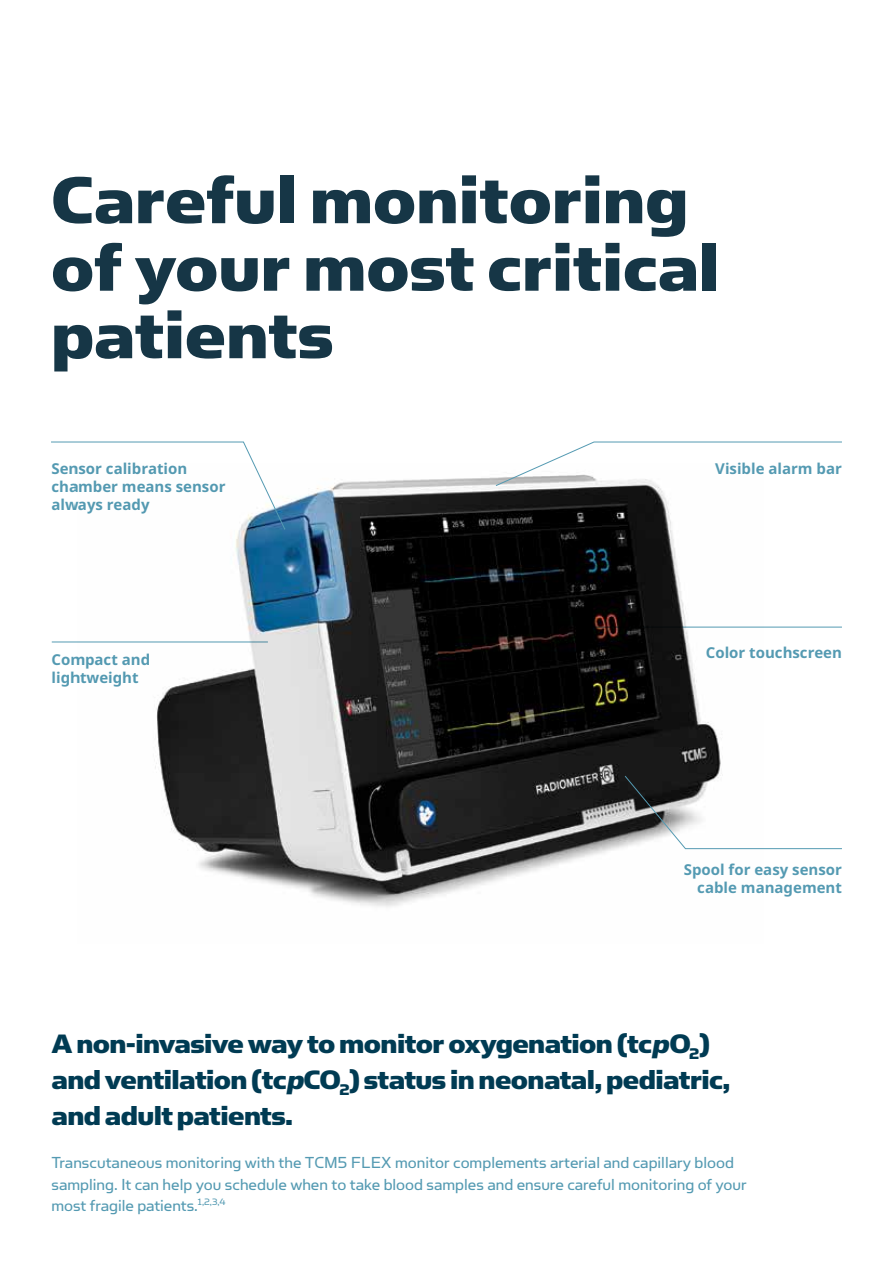
<style>
.page{position:relative;width:893px;height:1263px;background:#fff}
.page>*{position:absolute;margin:0;border:0;box-sizing:border-box;transform-origin:0 0}
.t1{font:75px/67.5px "Simian Text Chimpanzee";color:#163646}
.t2{font:30px/36px "Simian Text Chimpanzee";letter-spacing:-.02em;color:#003b53}
.t3{font:18px/21.6px "Simian Text Orangutan";color:#549ab2}
.t4{font:700 15px/18px "Noto Sans";color:#549ab2}
.s1{font-style:italic}
</style>
<div class="page">
<hr style="left:52px;top:642px;width:216px;height:1px;background:#549ab2">
<svg style="left:763px;top:627px;width:79px;height:1px"></svg>
<img style="left:77px;top:477px;width:686px;height:430px">
<svg style="left:51px;top:442px;width:234px;height:88px"></svg>
<svg style="left:495px;top:442px;width:347px;height:44px"></svg>
<svg style="left:625px;top:775px;width:217px;height:74px"></svg>
<h1 class="t1" style="left:51px;top:164px;width:670px">Careful monitoring of your most critical patients</h1>
<p class="t4" style="left:52px;top:460px;width:176px">Sensor calibration chamber means sensor always ready</p>
<p class="t4" style="left:52px;top:650px;width:100px">Compact and lightweight</p>
<p class="t4" style="left:715px;top:460px;width:128px">Visible alarm bar</p>
<p class="t4" style="left:706px;top:643px;width:138px">Color touchscreen</p>
<p class="t4" style="left:684px;top:860px;width:160px;text-align:right">Spool for easy sensor cable management</p>
<h2 class="t2" style="left:52px;top:1025px;width:681px">A non-invasive way to monitor oxygenation (tc<span class="s1">p</span>O<sub>2</sub>) and ventilation (tc<span class="s1">p</span>CO<sub>2</sub>) status in neonatal, pediatric, and adult patients.</h2>
<p class="t3" style="left:52px;top:1151px;width:697px">Transcutaneous monitoring with the TCM5 FLEX monitor complements arterial and capillary blood sampling. It can help you schedule when to take blood samples and ensure careful monitoring of your most fragile patients.<sup>1,2,3,4</sup></p>
</div>
